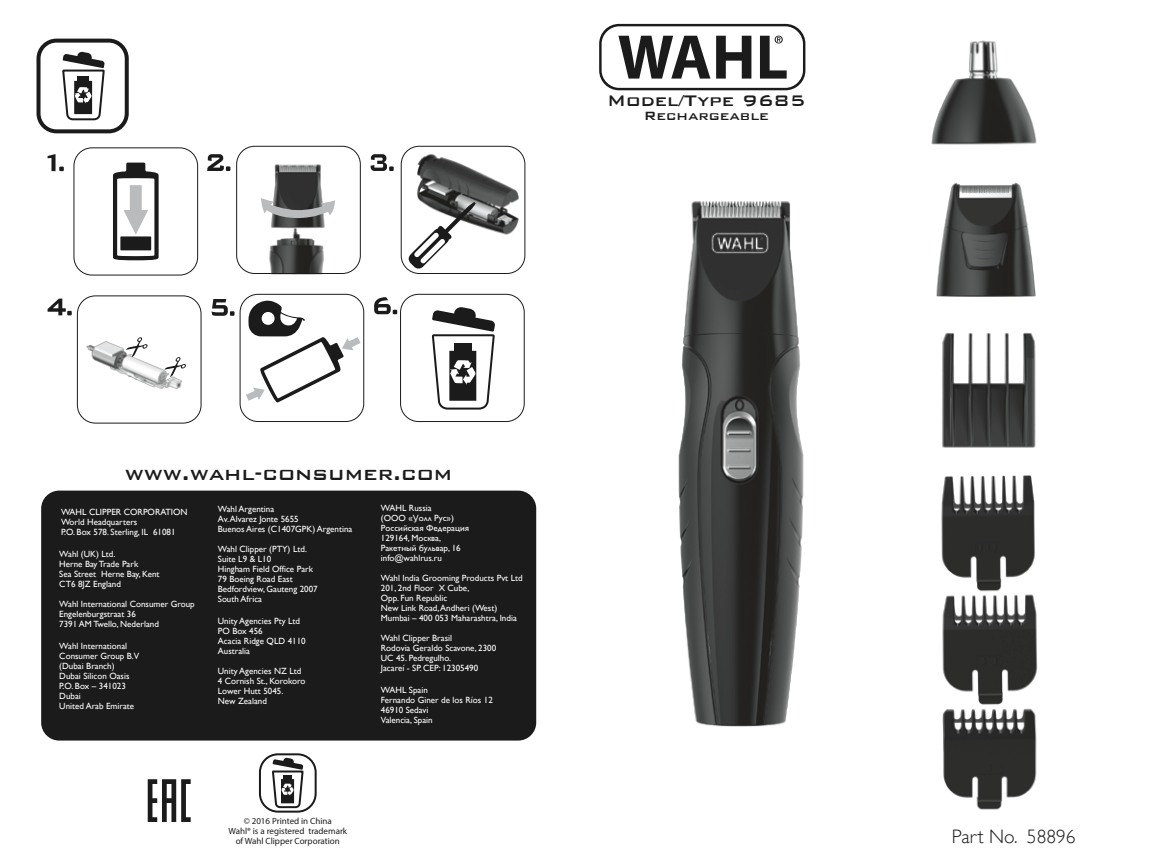
<style>
.page{position:relative;width:1152px;height:864px;background:#fff}
.page>*{position:absolute;margin:0;border:0;box-sizing:border-box;transform-origin:0 0}
.t1{font:500 24px "Bank Gothic";color:#1c1b1b}
.t2{font:500 20.4px "Bank Gothic";color:#1c1b1b}
.t3{font:300 19.4px "Gill Sans";color:#1c1b1b}
.t4{font:500 16px "Bank Gothic";color:#1c1b1b}
.t5{font:9px/10px "Gill Sans";color:#fff}
.t6{font:9px/10px "Myriad Pro";color:#1c1b1b;text-align:center}
</style>
<div class="page">
<img style="left:236px;top:147px;width:85px;height:41px">
<img style="left:236px;top:188px;width:89px;height:86px">
<svg style="left:261px;top:198px;width:74px;height:20px"></svg>
<div style="left:259px;top:753px;width:58px;height:60px;border:2px solid #1c1b1b;border-radius:18px"></div>
<svg style="left:271px;top:753px;width:34px;height:57px"></svg>
<div style="left:41px;top:491px;width:495px;height:250px;background:#1c1b1b;border-radius:18px"></div>
<svg style="left:599px;top:24px;width:192px;height:66px"></svg>
<div style="left:37px;top:39px;width:92px;height:94px;border:4px solid #1c1b1b;border-radius:18px"></div>
<svg style="left:61px;top:38px;width:45px;height:83px"></svg>
<div style="left:240px;top:294px;width:124px;height:128px;border:1px solid #1c1b1b;border-radius:18px"></div>
<div style="left:73px;top:147px;width:125px;height:129px;border:1px solid #1c1b1b;border-radius:18px"></div>
<div style="left:236px;top:146px;width:125px;height:128px;border:1px solid #1c1b1b;border-radius:18px"></div>
<img style="left:455px;top:201px;width:349px;height:540px">
<img style="left:791px;top:24px;width:246px;height:336px">
<img style="left:956px;top:795px;width:67px;height:15px">
<img style="left:942px;top:691px;width:95px;height:104px">
<img style="left:941px;top:518px;width:97px;height:173px">
<svg style="left:113px;top:163px;width:46px;height:97px"></svg>
<svg style="left:432px;top:316px;width:64px;height:95px"></svg>
<img style="left:345px;top:145px;width:199px;height:171px">
<img style="left:47px;top:295px;width:155px;height:129px">
<svg style="left:126px;top:337px;width:22px;height:20px"></svg>
<svg style="left:164px;top:357px;width:22px;height:20px"></svg>
<svg style="left:409px;top:202px;width:112px;height:69px"></svg>
<svg style="left:48px;top:154px;width:16px;height:17px"></svg>
<svg style="left:207px;top:154px;width:23px;height:17px"></svg>
<svg style="left:371px;top:154px;width:23px;height:17px"></svg>
<svg style="left:48px;top:299px;width:24px;height:16px"></svg>
<svg style="left:211px;top:299px;width:24px;height:17px"></svg>
<img style="left:885px;top:261px;width:152px;height:257px">
<img style="left:710px;top:232px;width:60px;height:22px">
<svg style="left:148px;top:779px;width:43px;height:43px"></svg>
<div style="left:400px;top:294px;width:125px;height:128px;border:1px solid #1c1b1b;border-radius:18px"></div>
<svg style="left:374px;top:297px;width:23px;height:17px"></svg>
<svg style="left:246px;top:299px;width:115px;height:104px"></svg>
<h2 class="t2" style="left:607px;top:85px;width:200px">Model/Type 9685</h2>
<h3 class="t4" style="left:644px;top:104px;width:127px">Rechargeable</h3>
<h1 class="t1" style="left:125px;top:455px;width:329px">www.wahl-consumer.com</h1>
<p class="t5" style="left:61px;top:507px;width:128px">WAHL CLIPPER CORPORATION<br>World Headquarters<br>P.O. Box 578. Sterling, IL 61081</p>
<p class="t5" style="left:59px;top:549px;width:102px">Wahl (UK) Ltd.<br>Herne Bay Trade Park<br>Sea Street Herne Bay, Kent<br>CT6 8JZ England</p>
<p class="t5" style="left:59px;top:599px;width:137px">Wahl International Consumer Group<br>Engelenburgstraat 36<br>7391 AM Twello, Nederland</p>
<p class="t5" style="left:59px;top:641px;width:82px">Wahl International<br>Consumer Group B.V (Dubai Branch)<br>Dubai Silicon Oasis<br>P.O. Box – 341023<br>Dubai<br>United Arab Emirate</p>
<p class="t5" style="left:218px;top:504px;width:136px">Wahl Argentina<br>Av. Alvarez Jonte 5655<br>Buenos Aires (C1407GPK) Argentina</p>
<p class="t5" style="left:218px;top:544px;width:101px">Wahl Clipper (PTY) Ltd.<br>Suite L9 &amp; L10<br>Hingham Field Office Park<br>79 Boeing Road East<br>Bedfordview, Gauteng 2007<br>South Africa</p>
<p class="t5" style="left:218px;top:615px;width:89px">Unity Agencies Pty Ltd<br>PO Box 456<br>Acacia Ridge QLD 4110<br>Australia</p>
<p class="t5" style="left:218px;top:665px;width:89px">Unity Agencies NZ Ltd<br>4 Cornish St., Korokoro<br>Lower Hutt 5045.<br>New Zealand</p>
<p class="t5" style="left:381px;top:503px;width:90px">WAHL Russia<br>(ООО «Уолл Рус»)<br>Российская Федерация<br>129164, Москва,<br>Ракетный бульвар, 16 info@wahlrus.ru</p>
<p class="t5" style="left:381px;top:573px;width:143px">Wahl India Grooming Products Pvt Ltd<br>201, 2nd Floor X Cube,<br>Opp. Fun Republic<br>New Link Road, Andheri (West)<br>Mumbai – 400 053 Maharashtra, India</p>
<p class="t5" style="left:381px;top:633px;width:117px">Wahl Clipper Brasil<br>Rodovia Geraldo Scavone, 2300<br>UC 45. Pedregulho.<br>Jacareí - SP. CEP: 12305490</p>
<p class="t5" style="left:381px;top:685px;width:114px">WAHL Spain<br>Fernando Giner de los Ríos 12<br>46910 Sedavi<br>Valencia, Spain</p>
<p class="t6" style="left:228px;top:816px;width:120px">© 2016 Printed in China<br>Wahl® is a registered trademark of Wahl Clipper Corporation</p>
<h3 class="t3" style="left:952px;top:822px;width:125px">Part No. 58896</h3>
</div>
